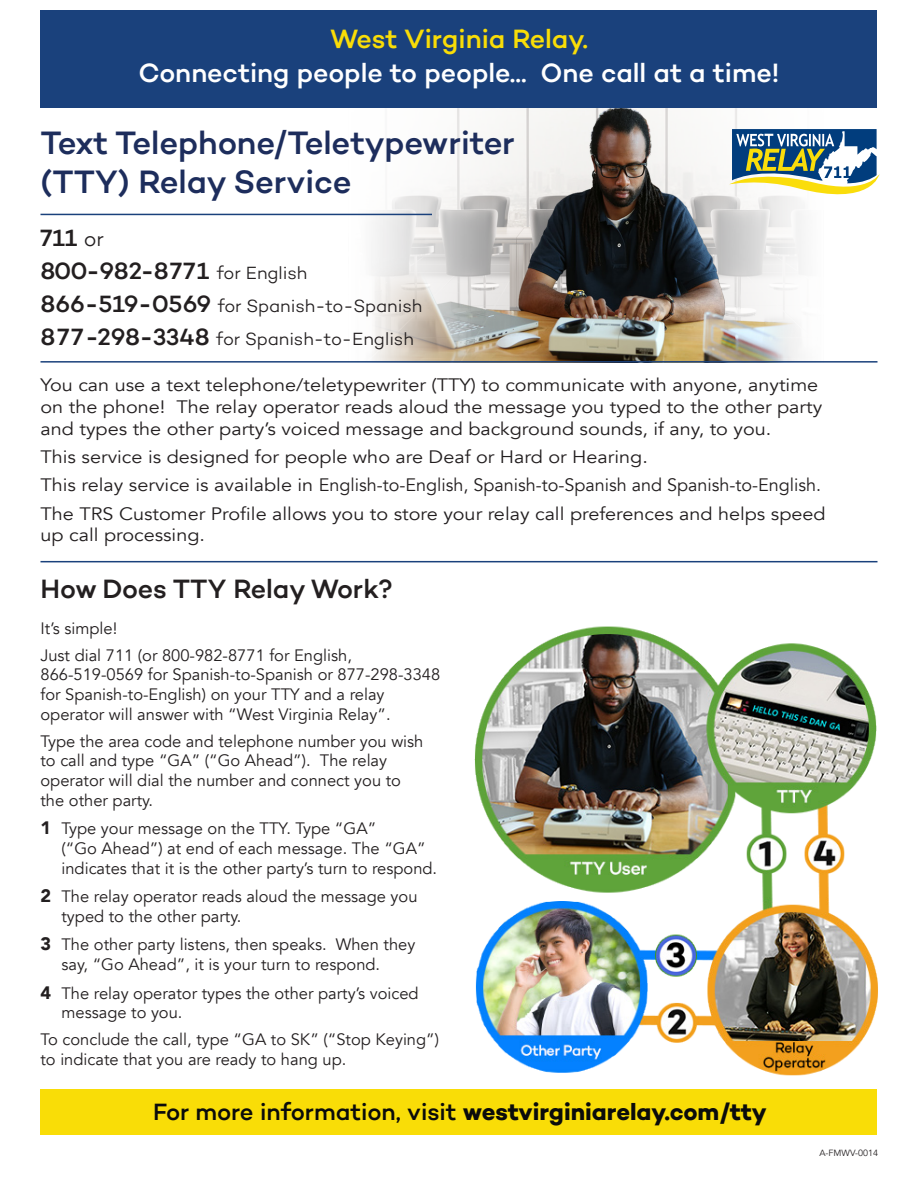
<style>
.page{position:relative;width:918px;height:1188px;background:#fff}
.page>*{position:absolute;margin:0;border:0;box-sizing:border-box;transform-origin:0 0}
.t1{font:500 33px "Campton";letter-spacing:-.005em;color:#1d2d5c}
.t2{font:500 27px "Campton";letter-spacing:-.005em;color:#fff}
.t3{font:500 27px "Campton";letter-spacing:-.005em;color:#231f20}
.t4{font:500 27px "Campton";letter-spacing:-.005em;color:#f9dd07}
.t5{font:700 24px "Campton";letter-spacing:-.005em;color:#0b0c0b}
.t6{font:500 24px "Campton";color:#231f20}
.t7{font:18px/21.6px "Avenir";color:#231f20;scale:1.1 1}
.t8{font:300 18px "Campton";letter-spacing:-.01em;color:#231f20}
.t9{font:16.5px/19.8px "Avenir";color:#231f20}
.t10{font:9px "Avenir";color:#231f20}
.s1{font-weight:300;font-size:21px}
.s2{font-weight:300;font-size:18px}
.s3{font-weight:500;font-size:24px}
.s4{font-weight:900;font-size:18px}
.s5{font-weight:500}
</style>
<div class="page">
<img style="left:183px;top:108px;width:661px;height:253px">
<hr style="left:40px;top:361px;width:838px;height:2px;background:#1a417c">
<hr style="left:40px;top:561px;width:838px;height:1px;background:#1a417c">
<img style="left:474px;top:626px;width:404px;height:450px">
<div style="left:40px;top:1089px;width:838px;height:46px;background:#f9dd07"></div>
<div style="left:40px;top:11px;width:838px;height:97px;background:#1a417c"></div>
<svg style="left:729px;top:129px;width:151px;height:65px"></svg>
<hr style="left:40px;top:214px;width:392px;height:1px;background:#1a417c">
<p class="t4" style="left:330px;top:21px;width:260px">West Virginia Relay.</p>
<p class="t2" style="left:139px;top:56px;width:642px">Connecting people to people... One call at a time!</p>
<p class="t1" style="left:40px;top:122px;width:476px">Text Telephone/Teletypewriter</p>
<p class="t1" style="left:40px;top:161px;width:313px">(TTY) Relay Service</p>
<p class="t6" style="left:40px;top:223px;width:65px">711 <span class="s1">or</span></p>
<p class="t6" style="left:40px;top:256px;width:268px">800-982-8771 <span class="s2">for English</span></p>
<p class="t8" style="left:40px;top:295px;width:383px"><span class="s3">866-519-0569</span> for Spanish-to-Spanish</p>
<p class="t8" style="left:40px;top:328px;width:375px"><span class="s3">877-298-3348</span> for Spanish-to-English</p>
<p class="t7" style="left:40px;top:375px;width:712px">You can use a text telephone/teletypewriter (TTY) to communicate with anyone, anytime on the phone! The relay operator reads aloud the message you typed to the other party and types the other party’s voiced message and background sounds, if any, to you.</p>
<p class="t7" style="left:40px;top:446px;width:554px">This service is designed for people who are Deaf or Hard or Hearing.</p>
<p class="t7" style="left:40px;top:475px;width:711px">This relay service is available in English-to-English, Spanish-to-Spanish and Spanish-to-English.</p>
<p class="t7" style="left:40px;top:503px;width:715px">The TRS Customer Profile allows you to store your relay call preferences and helps speed up call processing.</p>
<p class="t3" style="left:40px;top:571px;width:354px">How Does TTY Relay Work?</p>
<p class="t9" style="left:40px;top:619px;width:78px">It’s simple!</p>
<p class="t9" style="left:40px;top:645px;width:401px">Just dial 711 (or 800-982-8771 for English, 866-519-0569 for Spanish-to-Spanish or 877-298-3348 for Spanish-to-English) on your TTY and a relay operator will answer with “West Virginia Relay”.</p>
<p class="t9" style="left:40px;top:731px;width:384px">Type the area code and telephone number you wish to call and type “GA” (“Go Ahead”). The relay operator will dial the number and connect you to the other party.</p>
<p class="t9" style="left:62px;top:819px;width:377px;text-indent:-21px"><span class="s4">1</span> Type your message on the TTY. Type “GA”<br>(“Go Ahead”) at end of each message. The “GA” indicates that it is the other party’s turn to respond.</p>
<p class="t9" style="left:62px;top:887px;width:358px;text-indent:-21px"><span class="s4">2</span> The relay operator reads aloud the message you typed to the other party.</p>
<p class="t9" style="left:62px;top:935px;width:355px;text-indent:-21px"><span class="s4">3</span> The other party listens, then speaks. When they say, “Go Ahead”, it is your turn to respond.</p>
<p class="t9" style="left:62px;top:983px;width:359px;text-indent:-21px"><span class="s4">4</span> The relay operator types the other party’s voiced message to you.</p>
<p class="t9" style="left:40px;top:1030px;width:400px">To conclude the call, type “GA to SK” (“Stop Keying”) to indicate that you are ready to hang up.</p>
<p class="t5" style="left:153px;top:1096px;width:615px"><span class="s5">For more information, visit</span> westvirginiarelay.com/tty</p>
<p class="t10" style="left:819px;top:1147px;width:60px">A-FMWV-0014</p>
</div>
